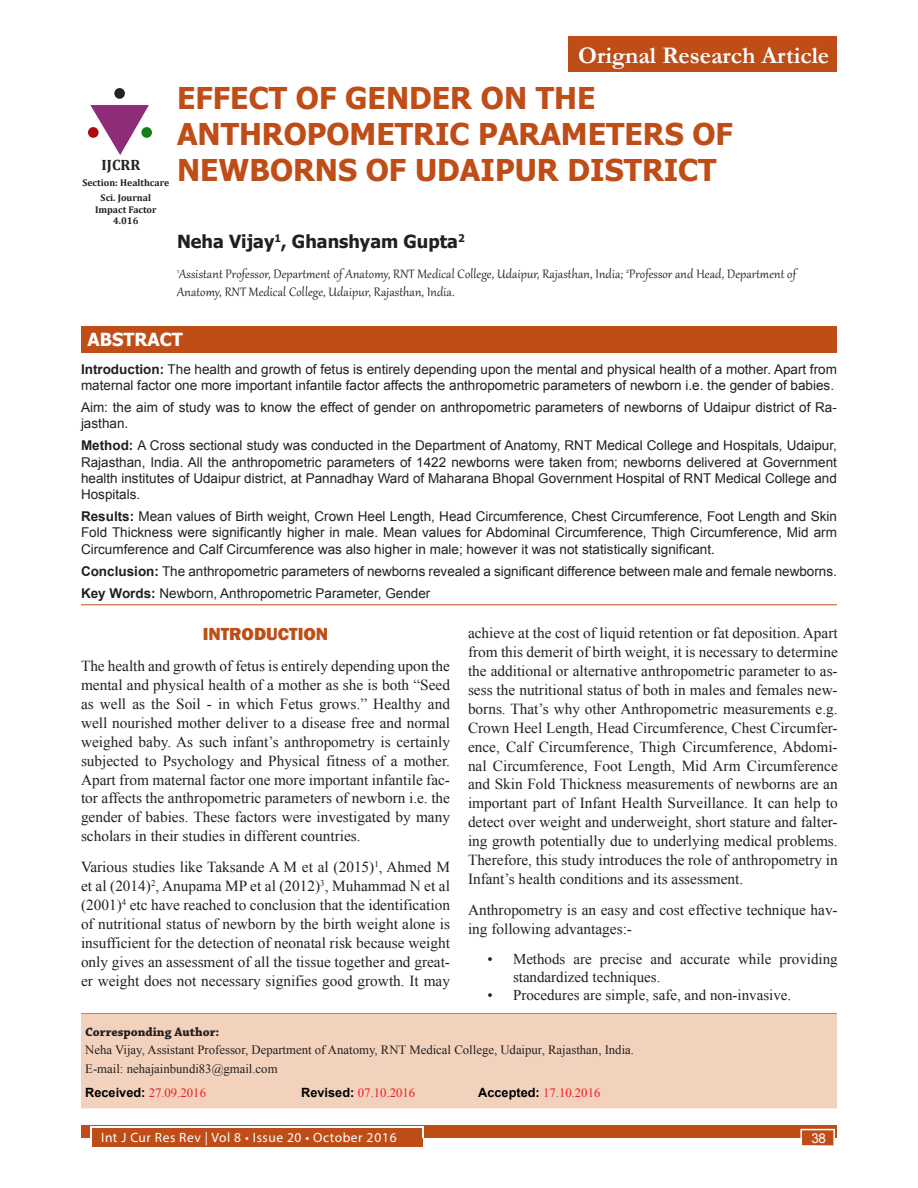
<style>
.page{position:relative;width:918px;height:1188px;background:#fff}
.page>*{position:absolute;margin:0;border:0;box-sizing:border-box;transform-origin:0 0}
.Article_title{font:700 30px/36px "Tahoma";color:#be4d18}
.Articles{font:700 24px "Garamond";color:#fff}
.Author_name{font:700 18px "Tahoma";color:#231f20}
.Head_1{font:800 18px "Franklin Gothic";color:#be4d18}
.t1{font:700 18px "Tahoma";color:#fff}
.Text{font:15.3px/18.9px "Times New Roman";color:#231f20;text-align:justify}
.Author_affiliation{font:15px/18px "Gabriola";letter-spacing:.01em;color:#231f20}
.Number_list{font:15px/18px "Times New Roman";color:#231f20}
.t2{font:700 15px "Cambria";color:#231f20}
.Abstract_text{font:13.5px/16.2px "Arial";color:#231f20}
.t3{font:13.5px "Myriad Pro";letter-spacing:.04em;color:#fff}
.t4{font:13.5px "Arial";color:#fff}
.Corresponding_text{font:12.75px "Times New Roman";color:#231f20}
.Corresponding_text-2{font:12.75px "Times New Roman";color:#ee1d23}
.Corresponding_head{font:700 12.75px "Chaparral Pro";color:#231f20}
.t5{font:700 9.75px/11.7px "Cambria";color:#231f20;text-align:center}
.s1{font-weight:700}
.s2{color:#222}
.s3{font-family:"Arial";font-weight:700;color:#000}
</style>
<div class="page">
<div style="left:81px;top:1125px;width:756px;height:13px;background:#be4d18"></div>
<div style="left:92px;top:1128px;width:330px;height:19px;background:#be4d18"></div>
<hr style="left:90px;top:1127px;width:333px;height:1px;background:#fff">
<svg style="left:90px;top:1128px;width:2px;height:10px"></svg>
<svg style="left:422px;top:1127px;width:2px;height:11px"></svg>
<div style="left:800px;top:1129px;width:35px;height:17px;background:#be4d18;border:2px solid #fff"></div>
<div style="left:569px;top:36px;width:268px;height:35px;background:#be4d18"></div>
<hr style="left:81px;top:604px;width:756px;height:1px;background:#be4d18">
<div style="left:81px;top:326px;width:756px;height:27px;background:#be4d18"></div>
<hr style="left:81px;top:1013px;width:756px;height:1px;background:#be4d18">
<div style="left:81px;top:1014px;width:756px;height:94px;background:#f2d2bd"></div>
<svg style="left:90px;top:105px;width:59px;height:50px"></svg>
<div style="left:141px;top:127px;width:11px;height:11px;background:#128117;border-radius:50%"></div>
<div style="left:114px;top:88px;width:11px;height:11px;background:#232323;border-radius:50%"></div>
<div style="left:88px;top:127px;width:11px;height:11px;background:#ac0b0b;border-radius:50%"></div>
<p class="t2" style="left:102px;top:154px;width:40px">IJCRR</p>
<p class="t5" style="left:82px;top:176px;width:88px">Section: Healthcare</p>
<p class="t5" style="left:95px;top:191px;width:63px">Sci. Journal<br>Impact Factor<br>4.016</p>
<p class="Articles" style="left:578px;top:39px;width:253px">Orignal Research Article</p>
<p class="Article_title" style="left:177px;top:79px;width:558px">EFFECT OF GENDER ON THE<br>ANTHROPOMETRIC PARAMETERS OF<br>NEWBORNS OF UDAIPUR DISTRICT</p>
<p class="Author_name" style="left:177px;top:229px;width:289px">Neha Vijay<sup>1</sup>, Ghanshyam Gupta<sup>2</sup></p>
<p class="Author_affiliation" style="left:177px;top:264px;width:621px"><sup>1</sup>Assistant Professor, Department of Anatomy, RNT Medical College, Udaipur, Rajasthan, India; <sup>2</sup>Professor and Head, Department of<br>Anatomy, RNT Medical College, Udaipur, Rajasthan, India.</p>
<p class="t1" style="left:87px;top:327px;width:97px">ABSTRACT</p>
<p class="Abstract_text" style="left:81px;top:361px;width:757px"><span class="s1">Introduction:</span> The health and growth of fetus is entirely depending upon the mental and physical health of a mother. Apart from maternal factor one more important infantile factor affects the anthropometric parameters of newborn i.e. the gender of babies.</p>
<p class="Abstract_text" style="left:81px;top:399px;width:757px">Aim: the aim of study was to know the effect of gender on anthropometric parameters of newborns of Udaipur district of Ra&shy;jasthan.</p>
<p class="Abstract_text" style="left:81px;top:438px;width:757px;text-align:justify"><span class="s1">Method:</span> A Cross sectional study was conducted in the Department of Anatomy, RNT Medical College and Hospitals, Udaipur, Rajasthan, India. All the anthropometric parameters of 1422 newborns were taken from; newborns delivered at Government health institutes of Udaipur district, at Pannadhay Ward of Maharana Bhopal Government Hospital of RNT Medical College and Hospitals.</p>
<p class="Abstract_text" style="left:81px;top:509px;width:757px;text-align:justify"><span class="s1">Results:</span> Mean values of Birth weight, Crown Heel Length, Head Circumference, Chest Circumference, Foot Length and Skin Fold Thickness were significantly higher in male. Mean values for Abdominal Circumference, Thigh Circumference, Mid arm Circumference and Calf Circumference was also higher in male; however it was not statistically significant.</p>
<p class="Abstract_text" style="left:81px;top:563px;width:757px"><span class="s1">Conclusion:</span> The anthropometric parameters of newborns revealed a significant difference between male and female newborns.</p>
<p class="Abstract_text" style="left:81px;top:585px;width:351px"><span class="s1">Key Words:</span> Newborn, Anthropometric Parameter, Gender</p>
<p class="Head_1" style="left:203px;top:623px;width:127px">INTRODUCTION</p>
<p class="Text" style="left:81px;top:656px;width:371px">The health and growth of fetus is entirely depending upon the mental and physical health of a mother as she is both “Seed as well as the Soil - in which Fetus grows.” Healthy and well nourished mother deliver to a disease free and normal weighed baby. As such infant’s anthropometry is certainly subjected to Psychology and Physical fitness of a mother.<br>Apart from maternal factor one more important infantile fac&shy;tor affects the anthropometric parameters of newborn i.e. the gender of babies. These factors were investigated by many scholars in their studies in different countries.</p>
<p class="Text" style="left:81px;top:857px;width:371px">Various studies like Taksande A M et al (2015)<sup>1</sup>, Ahmed M et al (2014)<sup>2</sup>, Anupama MP et al (2012)<sup>3</sup>, Muhammad N et al (2001)<sup>4</sup> etc have reached to conclusion that the identification of nutritional status of newborn by the birth weight alone is insufficient for the detection of neonatal risk because weight only gives an assessment of all the tissue together and great&shy;er weight does not necessary signifies good growth. It may</p>
<p class="Text" style="left:468px;top:623px;width:371px">achieve at the cost of liquid retention or fat deposition. Apart from this demerit of birth weight, it is necessary to determine the additional or alternative anthropometric parameter to as&shy;sess the nutritional status of both in males and females new&shy;borns. That’s why other Anthropometric measurements e.g.<br><span class="s2">Crown Heel Length, Head Circumference, Chest Circumfer&shy;ence, Calf Circumference, Thigh Circumference, Abdomi&shy;nal Circumference, Foot Length, Mid Arm Circumference and Skin Fold Thickness measurements</span> of newborns are an important part of Infant Health Surveillance. It can help to detect over weight and underweight, short stature and falter&shy;ing growth potentially due to underlying medical problems.<br>Therefore, this study introduces the role of anthropometry in Infant’s health conditions and its assessment.</p>
<p class="Text" style="left:468px;top:900px;width:371px">Anthropometry is an easy and cost effective technique hav&shy;ing following advantages:-</p>
<p class="Number_list" style="left:513px;top:950px;width:326px;text-indent:-26px">• Methods are precise and accurate while providing standardized techniques.</p>
<p class="Number_list" style="left:488px;top:986px;width:305px">• Procedures are simple, safe, and non-invasive.</p>
<p class="Corresponding_head" style="left:85px;top:1024px;width:136px">Corresponding Author:</p>
<p class="Corresponding_text" style="left:85px;top:1041px;width:550px">Neha Vijay, Assistant Professor, Department of Anatomy, RNT Medical College, Udaipur, Rajasthan, India.</p>
<p class="Corresponding_text" style="left:85px;top:1060px;width:194px">E-mail: nehajainbundi83@gmail.com</p>
<p class="Corresponding_text-2" style="left:85px;top:1084px;width:122px"><span class="s3">Received:</span> 27.09.2016</p>
<p class="Corresponding_text-2" style="left:301px;top:1084px;width:116px"><span class="s3">Revised:</span> 07.10.2016</p>
<p class="Corresponding_text-2" style="left:478px;top:1084px;width:124px"><span class="s3">Accepted:</span> 17.10.2016</p>
<p class="t3" style="left:101px;top:1129px;width:297px">Int J Cur Res Rev | Vol 8 • Issue 20 • October 2016</p>
<p class="t4" style="left:812px;top:1130px;width:16px">38</p>
</div>
